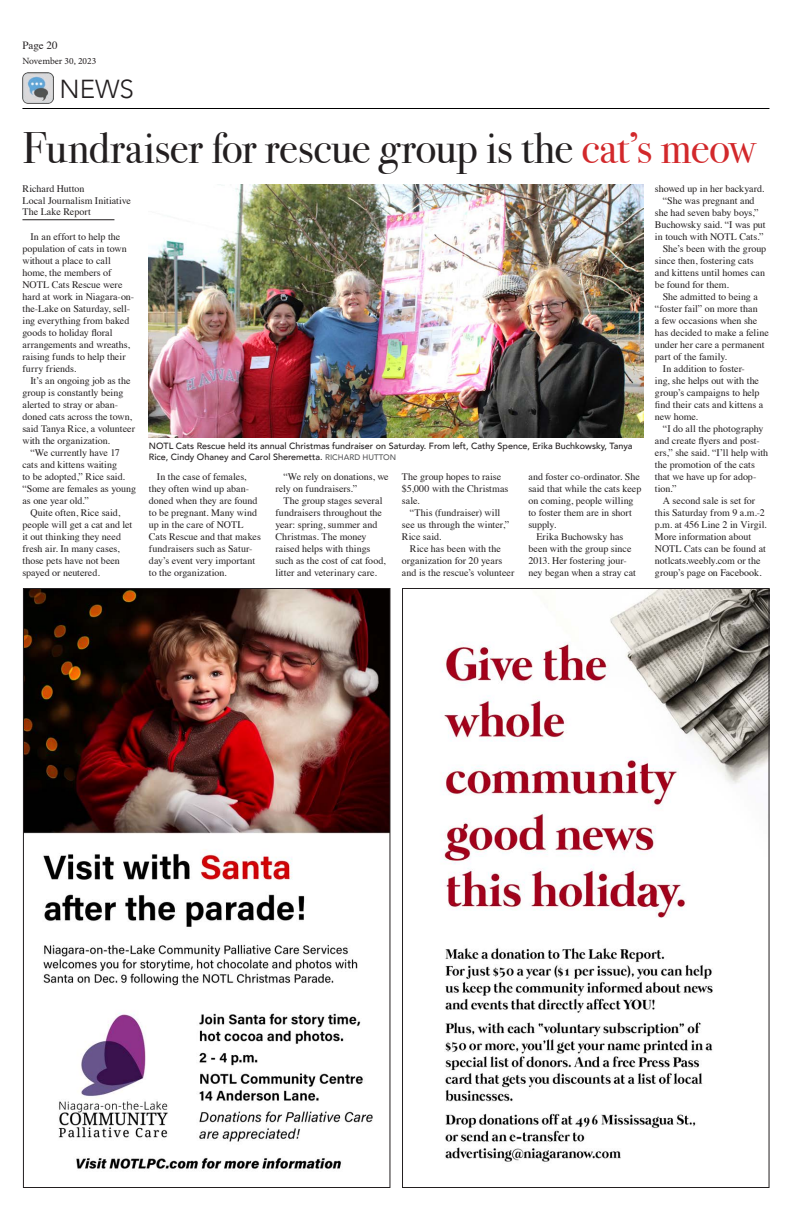
<style>
.page{position:relative;width:792px;height:1224px;background:#fff}
.page>*{position:absolute;margin:0;border:0;box-sizing:border-box;transform-origin:0 0}
.NewsHeadTLR{font:44px "Bodoni Svty Two ITCTT";letter-spacing:-.01em;color:#231f20}
.t1{font:300 26px "Avenir";color:#231f20}
.Folio_Line{font:11px "Times";color:#231f20}
.BodyCopyTLR{font:10px/12px "Times";color:#231f20}
.Byline_1{font:10px "Times";color:#231f20}
.Byline_2{font:10px "Times";letter-spacing:.005em;color:#231f20}
.Folio_Line-2{font:9.5px "Minion Pro";color:#231f20}
.CutlineTLR{font:500 9px/11px "Avenir";color:#231f20}
.s1{color:#d2282b}
.s2{font-size:8px;color:#57585a}
</style>
<div class="page">
<hr style="left:22px;top:108px;width:747px;height:1px;background:#000">
<img style="left:22px;top:72px;width:32px;height:31px">
<img style="left:25px;top:590px;width:363px;height:579px">
<img style="left:441px;top:590px;width:327px;height:572px">
<hr style="left:22px;top:220px;width:92px;height:1px;background:#231f20">
<img style="left:149px;top:184px;width:494px;height:254px">
<p class="Folio_Line" style="left:22px;top:35px;width:37px">Page 20</p>
<p class="Folio_Line-2" style="left:22px;top:54px;width:75px">November 30, 2023</p>
<p class="t1" style="left:59px;top:74px;width:76px">NEWS</p>
<p class="NewsHeadTLR" style="left:22px;top:112px;width:735px">Fundraiser for rescue group is the <span class="s1">cat’s meow</span></p>
<p class="Byline_1" style="left:22px;top:179px;width:64px">Richard Hutton</p>
<p class="Byline_1" style="left:22px;top:191px;width:110px">Local Journalism Initiative</p>
<p class="Byline_2" style="left:22px;top:202px;width:70px">The Lake Report</p>
<p class="BodyCopyTLR" style="left:22px;top:230px;width:113px;text-indent:8px">In an effort to help the population of cats in town without a place to call home, the members of<br>NOTL Cats Rescue were hard at work in Niagara-on&shy;the-Lake on Saturday, sell&shy;ing everything from baked goods to holiday floral arrangements and wreaths, raising funds to help their furry friends.</p>
<p class="BodyCopyTLR" style="left:22px;top:374px;width:114px;text-indent:8px">It’s an ongoing job as the group is constantly being alerted to stray or aban&shy;doned cats across the town, said Tanya Rice, a volunteer with the organization.</p>
<p class="BodyCopyTLR" style="left:22px;top:446px;width:115px;text-indent:8px">“We currently have 17 cats and kittens waiting<br>to be adopted,” Rice said. “Some are females as young as one year old.”</p>
<p class="BodyCopyTLR" style="left:22px;top:506px;width:111px;text-indent:8px">Quite often, Rice said, people will get a cat and let it out thinking they need fresh air. In many cases, those pets have not been spayed or neutered.</p>
<p class="BodyCopyTLR" style="left:655px;top:182px;width:111px">showed up in her backyard.</p>
<p class="BodyCopyTLR" style="left:655px;top:194px;width:112px;text-indent:8px">“She was pregnant and she had seven baby boys,”<br>Buchowsky said. “I was put in touch with NOTL Cats.”</p>
<p class="BodyCopyTLR" style="left:655px;top:242px;width:113px;text-indent:8px">She’s been with the group since then, fostering cats and kittens until homes can be found for them.</p>
<p class="BodyCopyTLR" style="left:655px;top:290px;width:115px;text-indent:8px">She admitted to being a “foster fail” on more than<br>a few occasions when she has decided to make a feline under her care a permanent part of the family.</p>
<p class="BodyCopyTLR" style="left:655px;top:362px;width:110px;text-indent:8px">In addition to foster-<br>ing, she helps out with the group’s campaigns to help find their cats and kittens a new home.</p>
<p class="BodyCopyTLR" style="left:655px;top:422px;width:115px;text-indent:8px">“I do all the photography and create flyers and post&shy;ers,” she said. “I’ll help with the promotion of the cats that we have up for adop&shy;tion.”</p>
<p class="BodyCopyTLR" style="left:655px;top:494px;width:113px;text-indent:8px">A second sale is set for this Saturday from 9 a.m.-2 p.m. at 456 Line 2 in Virgil.<br>More information about<br>NOTL Cats can be found at notlcats.weebly.com or the group’s page on Facebook.</p>
<p class="CutlineTLR" style="left:149px;top:440px;width:485px">NOTL Cats Rescue held its annual Christmas fundraiser on Saturday. From left, Cathy Spence, Erika Buchkowsky, Tanya<br>Rice, Cindy Ohaney and Carol Sheremetta. <span class="s2">RICHARD HUTTON</span></p>
<p class="BodyCopyTLR" style="left:149px;top:470px;width:113px;text-indent:8px">In the case of females, they often wind up aban&shy;doned when they are found to be pregnant. Many wind up in the care of NOTL<br>Cats Rescue and that makes fundraisers such as Satur&shy;day’s event very important to the organization.</p>
<p class="BodyCopyTLR" style="left:275px;top:470px;width:115px;text-indent:8px">“We rely on donations, we rely on fundraisers.”</p>
<p class="BodyCopyTLR" style="left:528px;top:470px;width:114px">and foster co-ordinator. She said that while the cats keep on coming, people willing to foster them are in short supply.</p>
<p class="BodyCopyTLR" style="left:528px;top:530px;width:109px;text-indent:8px">Erika Buchowsky has been with the group since<br>2013. Her fostering jour&shy;ney began when a stray cat</p>
<p class="BodyCopyTLR" style="left:402px;top:470px;width:108px">The group hopes to raise $5,000 with the Christmas sale.</p>
<p class="BodyCopyTLR" style="left:402px;top:506px;width:109px;text-indent:8px">“This (fundraiser) will see us through the winter,”<br>Rice said.</p>
<p class="BodyCopyTLR" style="left:402px;top:542px;width:114px;text-indent:8px">Rice has been with the organization for 20 years and is the rescue’s volunteer</p>
<p class="BodyCopyTLR" style="left:275px;top:494px;width:112px;text-indent:8px">The group stages several fundraisers throughout the year: spring, summer and<br>Christmas. The money raised helps with things such as the cost of cat food, litter and veterinary care.</p>
</div>
